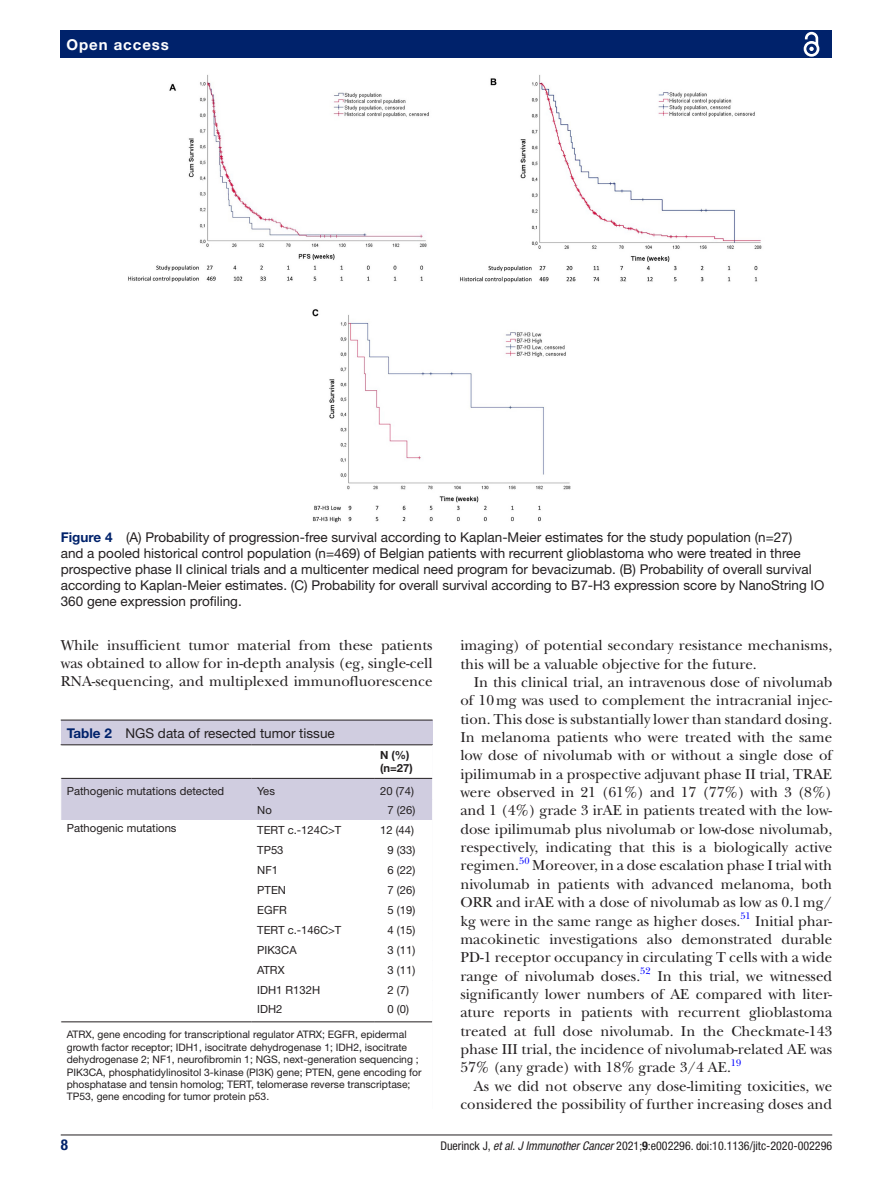
<style>
.page{position:relative;width:893px;height:1191px;background:#fff}
.page>*{position:absolute;margin:0;border:0;box-sizing:border-box;transform-origin:0 0}
.t1{font:15px/18.3px "New Baskerville";color:#231f20;text-align:justify}
.t2{font:700 15px "Helvetica Neue LT Std";letter-spacing:.065em;color:#fff}
.t3{font:700 condensed 15px "Helvetica Neue LT Std";color:#00226b}
.t4{font:13.5px/16.2px "Helvetica Neue LT Std";color:#231f20}
.t5{font:condensed 12px "Helvetica Neue LT Std";color:#231f20}
.t6{font:11.25px "Helvetica Neue LT Std";color:#231f20}
.t7{font:700 11.25px/13.5px "Helvetica Neue LT Std";color:#231f20}
.t8{font:10.35px/12.5px "Helvetica Neue LT Std";color:#231f20}
.t9{font:9.9px "New Baskerville";color:#00f}
.s1{font-weight:700;color:#00226b}
.s2{font-style:italic}
.s3{font-weight:700}
</style>
<div class="page">
<hr style="left:61px;top:1134px;width:771px;height:1px;background:#231f20">
<div style="left:61px;top:31px;width:771px;height:27px;background:#00226b"></div>
<svg style="left:803px;top:31px;width:17px;height:26px"></svg>
<img style="left:128px;top:75px;width:634px;height:448px">
<div style="left:61px;top:720px;width:372px;height:389px;background:#d0cde0"></div>
<hr style="left:61px;top:719px;width:372px;height:1px;background:#231f20">
<div style="left:61px;top:745px;width:371px;height:364px;background:#fff"></div>
<hr style="left:61px;top:744px;width:190px;height:1px;background:#231f20">
<hr style="left:251px;top:744px;width:123px;height:1px;background:#231f20">
<hr style="left:374px;top:744px;width:59px;height:1px;background:#231f20">
<hr style="left:61px;top:1021px;width:190px;height:1px;background:#231f20">
<hr style="left:251px;top:1021px;width:123px;height:1px;background:#231f20">
<hr style="left:374px;top:1021px;width:58px;height:1px;background:#231f20">
<hr style="left:432px;top:745px;width:1px;height:33px;background:#fff">
<svg style="left:60px;top:778px;width:373px;height:243px"></svg>
<hr style="left:432px;top:1021px;width:1px;height:88px;background:#fff">
<hr style="left:67px;top:1099px;width:366px;height:2px;background:#fff">
<p class="t2" style="left:66px;top:35px;width:104px">Open access</p>
<p class="t4" style="left:61px;top:528px;width:765px"><span class="s1">Figure 4</span> (A) Probability of progression-free survival according to Kaplan-Meier estimates for the study population (n=27)<br>and a pooled historical control population (n=469) of Belgian patients with recurrent glioblastoma who were treated in three prospective phase II clinical trials and a multicenter medical need program for bevacizumab. (B) Probability of overall survival according to Kaplan-Meier estimates. (C) Probability for overall survival according to B7-H3 expression score by NanoString IO 360 gene expression profiling.</p>
<p class="t1" style="left:61px;top:636px;width:373px">While insufficient tumor material from these patients was obtained to allow for in-depth analysis (eg, single-cell RNA-sequencing, and multiplexed immunofluorescence</p>
<p class="t1" style="left:460px;top:636px;width:373px">imaging) of potential secondary resistance mechanisms, this will be a valuable objective for the future.</p>
<p class="t1" style="left:460px;top:673px;width:373px;text-indent:14px">In this clinical trial, an intravenous dose of nivolumab of 10mg was used to complement the intracranial injec&shy;tion. This dose is substantially lower than standard dosing.<br>In melanoma patients who were treated with the same low dose of nivolumab with or without a single dose of ipilimumab in a prospective adjuvant phase II trial, TRAE were observed in 21 (61%) and 17 (77%) with 3 (8%) and 1 (4%) grade 3 irAE in patients treated with the low&shy;dose ipilimumab plus nivolumab or low-dose nivolumab, respectively, indicating that this is a biologically active regimen.<sup>50</sup> Moreover, in a dose escalation phase I trial with nivolumab in patients with advanced melanoma, both ORR and irAE with a dose of nivolumab as low as 0.1mg/ kg were in the same range as higher doses.</p>
<p class="t4" style="left:67px;top:725px;width:270px"><span class="s1">Table 2</span> NGS data of resected tumor tissue</p>
<p class="t7" style="left:380px;top:748px;width:34px">N (%) (n=27)</p>
<p class="t6" style="left:67px;top:784px;width:159px">Pathogenic mutations detected</p>
<p class="t6" style="left:257px;top:784px;width:19px">Yes</p>
<p class="t6" style="left:380px;top:784px;width:35px">20 (74)</p>
<p class="t6" style="left:257px;top:803px;width:16px">No</p>
<p class="t6" style="left:388px;top:803px;width:29px">7 (26)</p>
<p class="t6" style="left:67px;top:821px;width:111px">Pathogenic mutations</p>
<p class="t6" style="left:257px;top:823px;width:86px">TERT c.-124C&gt;T</p>
<p class="t6" style="left:380px;top:823px;width:35px">12 (44)</p>
<p class="t6" style="left:257px;top:843px;width:28px">TP53</p>
<p class="t6" style="left:388px;top:843px;width:29px">9 (33)</p>
<p class="t6" style="left:257px;top:863px;width:22px">NF1</p>
<p class="t6" style="left:388px;top:863px;width:29px">6 (22)</p>
<p class="t6" style="left:257px;top:883px;width:30px">PTEN</p>
<p class="t6" style="left:388px;top:883px;width:29px">7 (26)</p>
<p class="t6" style="left:257px;top:903px;width:31px">EGFR</p>
<p class="t6" style="left:388px;top:903px;width:29px">5 (19)</p>
<p class="t6" style="left:257px;top:923px;width:86px">TERT c.-146C&gt;T</p>
<p class="t6" style="left:388px;top:923px;width:29px">4 (15)</p>
<p class="t6" style="left:257px;top:943px;width:41px">PIK3CA</p>
<p class="t6" style="left:388px;top:943px;width:29px">3 (11)</p>
<p class="t6" style="left:257px;top:963px;width:29px">ATRX</p>
<p class="t6" style="left:388px;top:963px;width:29px">3 (11)</p>
<p class="t6" style="left:257px;top:983px;width:64px">IDH1 R132H</p>
<p class="t6" style="left:388px;top:983px;width:23px">2 (7)</p>
<p class="t6" style="left:257px;top:1002px;width:27px">IDH2</p>
<p class="t6" style="left:388px;top:1002px;width:23px">0 (0)</p>
<p class="t8" style="left:67px;top:1028px;width:356px">ATRX, gene encoding for transcriptional regulator ATRX; EGFR, epidermal growth factor receptor; IDH1, isocitrate dehydrogenase 1; IDH2, isocitrate dehydrogenase 2; NF1, neurofibromin 1; NGS, next-generation sequencing ; PIK3CA, phosphatidylinositol 3-kinase (PI3K) gene; PTEN, gene encoding for phosphatase and tensin homolog; TERT, telomerase reverse transcriptase; TP53, gene encoding for tumor protein p53.</p>
<p class="t9" style="left:740px;top:909px;width:12px">51</p>
<p class="t1" style="left:460px;top:911px;width:373px;text-indent:295px">Initial phar&shy;macokinetic investigations also demonstrated durable PD-1 receptor occupancy in circulating T cells with a wide range of nivolumab doses.</p>
<p class="t9" style="left:640px;top:965px;width:12px">52</p>
<p class="t1" style="left:460px;top:966px;width:373px;text-indent:197px">In this trial, we witnessed significantly lower numbers of AE compared with liter&shy;ature reports in patients with recurrent glioblastoma treated at full dose nivolumab. In the Checkmate-143 phase III trial, the incidence of nivolumab-related AE was 57% (any grade) with 18% grade 3/4 AE.</p>
<p class="t9" style="left:731px;top:1056px;width:12px">19</p>
<p class="t1" style="left:460px;top:1076px;width:373px;text-align:right">As we did not observe any dose-limiting toxicities, we considered the possibility of further increasing doses and</p>
<p class="t3" style="left:61px;top:1135px;width:9px">8</p>
<p class="t5" style="left:440px;top:1138px;width:393px">Duerinck J, <span class="s2">et al</span>. <span class="s2">J Immunother Cancer</span> 2021;<span class="s3">9</span>:e002296. doi:10.1136/jitc-2020-002296</p>
</div>
